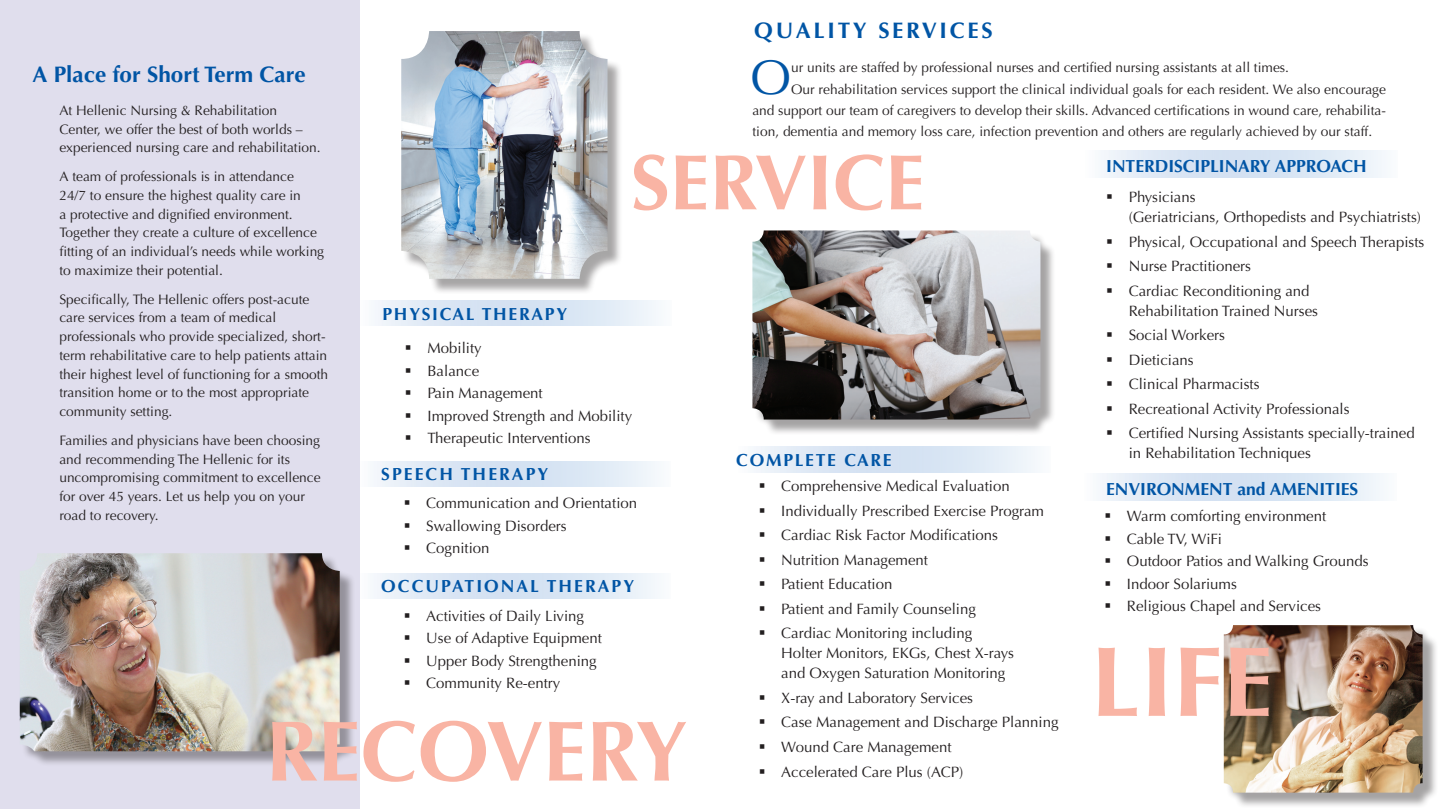
<style>
.page{position:relative;width:1444px;height:809px;background:#fff}
.page>*{position:absolute;margin:0;border:0;box-sizing:border-box;transform-origin:0 0}
.t1{font:48.88px "Optima";color:#0155a5}
.Heading_1{font:700 22.5px "Optima";color:#0155a5}
.Heading_1-2{font:700 22.5px "Optima";letter-spacing:.12em;color:#0155a5}
.Section_Heading_2{font:700 17.5px "Optima";color:#0155a5}
.Section_Heading_2-2{font:700 17.5px "Optima";letter-spacing:.12em;color:#0155a5}
.Section_Heading_2-3{font:700 17.5px "Optima";letter-spacing:.1em;color:#0155a5}
.Brochure_Copy{font:15px "Optima";color:#231f20}
.t2{font:13.75px/18.8px "Optima";color:#231f20}
</style>
<div class="page">
<svg style="left:374px;top:573px;width:283px;height:26px;background:#dee8f5"></svg>
<svg style="left:374px;top:461px;width:283px;height:25px;background:#dee8f5"></svg>
<svg style="left:375px;top:300px;width:283px;height:25px;background:#dee8f5"></svg>
<div style="left:0;top:0;width:360px;height:809px;background:#e0deed"></div>
<div style="left:754px;top:232px;width:302px;height:203px;background:#231f20;opacity:.41"></div>
<img style="left:752px;top:230px;width:288px;height:189px">
<div style="left:403px;top:33px;width:220px;height:261px;background:#231f20;opacity:.4"></div>
<img style="left:401px;top:31px;width:206px;height:248px">
<div style="left:1226px;top:627px;width:212px;height:181px;background:#231f20;opacity:.41"></div>
<img style="left:1224px;top:625px;width:198px;height:167px">
<div style="left:22px;top:555px;width:334px;height:212px;background:#231f20;opacity:.4"></div>
<img style="left:20px;top:553px;width:320px;height:198px">
<svg style="left:634px;top:154px;width:287px;height:56px"></svg>
<svg style="left:1098px;top:647px;width:171px;height:69px"></svg>
<svg style="left:272px;top:720px;width:414px;height:62px"></svg>
<svg style="left:754px;top:447px;width:283px;height:25px;background:#dee8f5"></svg>
<svg style="left:1101px;top:151px;width:284px;height:27px;background:#dee8f5"></svg>
<svg style="left:1100px;top:474px;width:283px;height:27px;background:#dee8f5"></svg>
<p class="Heading_1" style="left:33px;top:62px;width:275px">A Place for Short Term Care</p>
<p class="t2" style="left:59px;top:101px;width:263px">At Hellenic Nursing &amp; Rehabilitation<br>Center, we offer the best of both worlds – experienced nursing care and rehabilitation.</p>
<p class="t2" style="left:59px;top:167px;width:266px">A team of professionals is in attendance 24/7 to ensure the highest quality care in<br>a protective and dignified environment.<br>Together they create a culture of excellence fitting of an individual’s needs while working to maximize their potential.</p>
<p class="t2" style="left:59px;top:290px;width:270px">Specifically, The Hellenic offers post-acute care services from a team of medical professionals who provide specialized, short&shy;term rehabilitative care to help patients attain their highest level of functioning for a smooth transition home or to the most appropriate community setting.</p>
<p class="t2" style="left:59px;top:431px;width:263px">Families and physicians have been choosing and recommending The Hellenic for its uncompromising commitment to excellence for over 45 years. Let us help you on your road to recovery.</p>
<p class="Section_Heading_2-3" style="left:382px;top:303px;width:186px">PHYSICAL THERAPY</p>
<p class="Brochure_Copy" style="left:405px;top:340px;width:78px">▪ Mobility</p>
<p class="Brochure_Copy" style="left:405px;top:362px;width:76px">▪ Balance</p>
<p class="Brochure_Copy" style="left:405px;top:385px;width:139px">▪ Pain Management</p>
<p class="Brochure_Copy" style="left:405px;top:407px;width:229px">▪ Improved Strength and Mobility</p>
<p class="Brochure_Copy" style="left:405px;top:430px;width:187px">▪ Therapeutic Interventions</p>
<p class="Section_Heading_2-2" style="left:381px;top:464px;width:169px">SPEECH THERAPY</p>
<p class="Brochure_Copy" style="left:404px;top:494px;width:235px">▪ Communication and Orientation</p>
<p class="Brochure_Copy" style="left:404px;top:517px;width:164px">▪ Swallowing Disorders</p>
<p class="Brochure_Copy" style="left:404px;top:539px;width:87px">▪ Cognition</p>
<p class="Section_Heading_2-2" style="left:381px;top:576px;width:254px">OCCUPATIONAL THERAPY</p>
<p class="Brochure_Copy" style="left:404px;top:607px;width:182px">▪ Activities of Daily Living</p>
<p class="Brochure_Copy" style="left:404px;top:629px;width:200px">▪ Use of Adaptive Equipment</p>
<p class="Brochure_Copy" style="left:404px;top:652px;width:195px">▪ Upper Body Strengthening</p>
<p class="Brochure_Copy" style="left:404px;top:674px;width:158px">▪ Community Re-entry</p>
<p class="Heading_1-2" style="left:754px;top:17px;width:240px">QUALITY SERVICES</p>
<p class="t1" style="left:750px;top:49px;width:42px">O</p>
<p class="t2" style="left:791px;top:59px;width:500px">ur units are staffed by professional nurses and certified nursing assistants at all times.</p>
<p class="t2" style="left:752px;top:79px;width:635px;line-height:21.2px;text-align:justify;text-indent:39px">Our rehabilitation services support the clinical individual goals for each resident. We also encourage and support our team of caregivers to develop their skills. Advanced certifications in wound care, rehabilita&shy;tion, dementia and memory loss care, infection prevention and others are regularly achieved by our staff.</p>
<p class="Section_Heading_2-3" style="left:736px;top:449px;width:157px">COMPLETE CARE</p>
<p class="Brochure_Copy" style="left:759px;top:477px;width:252px">▪ Comprehensive Medical Evaluation</p>
<p class="Brochure_Copy" style="left:759px;top:502px;width:287px">▪ Individually Prescribed Exercise Program</p>
<p class="Brochure_Copy" style="left:759px;top:526px;width:241px">▪ Cardiac Risk Factor Modifications</p>
<p class="Brochure_Copy" style="left:759px;top:551px;width:171px">▪ Nutrition Management</p>
<p class="Brochure_Copy" style="left:759px;top:575px;width:135px">▪ Patient Education</p>
<p class="Brochure_Copy" style="left:759px;top:600px;width:219px">▪ Patient and Family Counseling</p>
<p class="Brochure_Copy" style="left:759px;top:624px;width:215px">▪ Cardiac Monitoring including</p>
<p class="Brochure_Copy" style="left:781px;top:644px;width:234px">Holter Monitors, EKGs, Chest X-rays</p>
<p class="Brochure_Copy" style="left:781px;top:664px;width:226px">and Oxygen Saturation Monitoring</p>
<p class="Brochure_Copy" style="left:759px;top:689px;width:216px">▪ X-ray and Laboratory Services</p>
<p class="Brochure_Copy" style="left:759px;top:713px;width:301px">▪ Case Management and Discharge Planning</p>
<p class="Brochure_Copy" style="left:759px;top:738px;width:194px">▪ Wound Care Management</p>
<p class="Brochure_Copy" style="left:759px;top:762px;width:206px">▪ Accelerated Care Plus (ACP)</p>
<p class="Section_Heading_2" style="left:1106px;top:156px;width:262px">INTERDISCIPLINARY APPROACH</p>
<p class="Brochure_Copy" style="left:1106px;top:188px;width:91px">▪ Physicians</p>
<p class="Brochure_Copy" style="left:1129px;top:208px;width:294px">(Geriatricians, Orthopedists and Psychiatrists)</p>
<p class="Brochure_Copy" style="left:1106px;top:233px;width:320px">▪ Physical, Occupational and Speech Therapists</p>
<p class="Brochure_Copy" style="left:1106px;top:257px;width:146px">▪ Nurse Practitioners</p>
<p class="Brochure_Copy" style="left:1106px;top:282px;width:205px">▪ Cardiac Reconditioning and</p>
<p class="Brochure_Copy" style="left:1129px;top:302px;width:191px">Rehabilitation Trained Nurses</p>
<p class="Brochure_Copy" style="left:1106px;top:326px;width:120px">▪ Social Workers</p>
<p class="Brochure_Copy" style="left:1106px;top:351px;width:89px">▪ Dieticians</p>
<p class="Brochure_Copy" style="left:1106px;top:375px;width:155px">▪ Clinical Pharmacists</p>
<p class="Brochure_Copy" style="left:1106px;top:400px;width:245px">▪ Recreational Activity Professionals</p>
<p class="Brochure_Copy" style="left:1106px;top:424px;width:310px">▪ Certified Nursing Assistants specially-trained</p>
<p class="Brochure_Copy" style="left:1129px;top:444px;width:184px">in Rehabilitation Techniques</p>
<p class="Section_Heading_2" style="left:1106px;top:478px;width:254px">ENVIRONMENT and AMENITIES</p>
<p class="Brochure_Copy" style="left:1104px;top:507px;width:223px">▪ Warm comforting environment</p>
<p class="Brochure_Copy" style="left:1104px;top:530px;width:119px">▪ Cable TV, WiFi</p>
<p class="Brochure_Copy" style="left:1104px;top:552px;width:266px">▪ Outdoor Patios and Walking Grounds</p>
<p class="Brochure_Copy" style="left:1104px;top:575px;width:134px">▪ Indoor Solariums</p>
<p class="Brochure_Copy" style="left:1104px;top:597px;width:218px">▪ Religious Chapel and Services</p>
</div>
